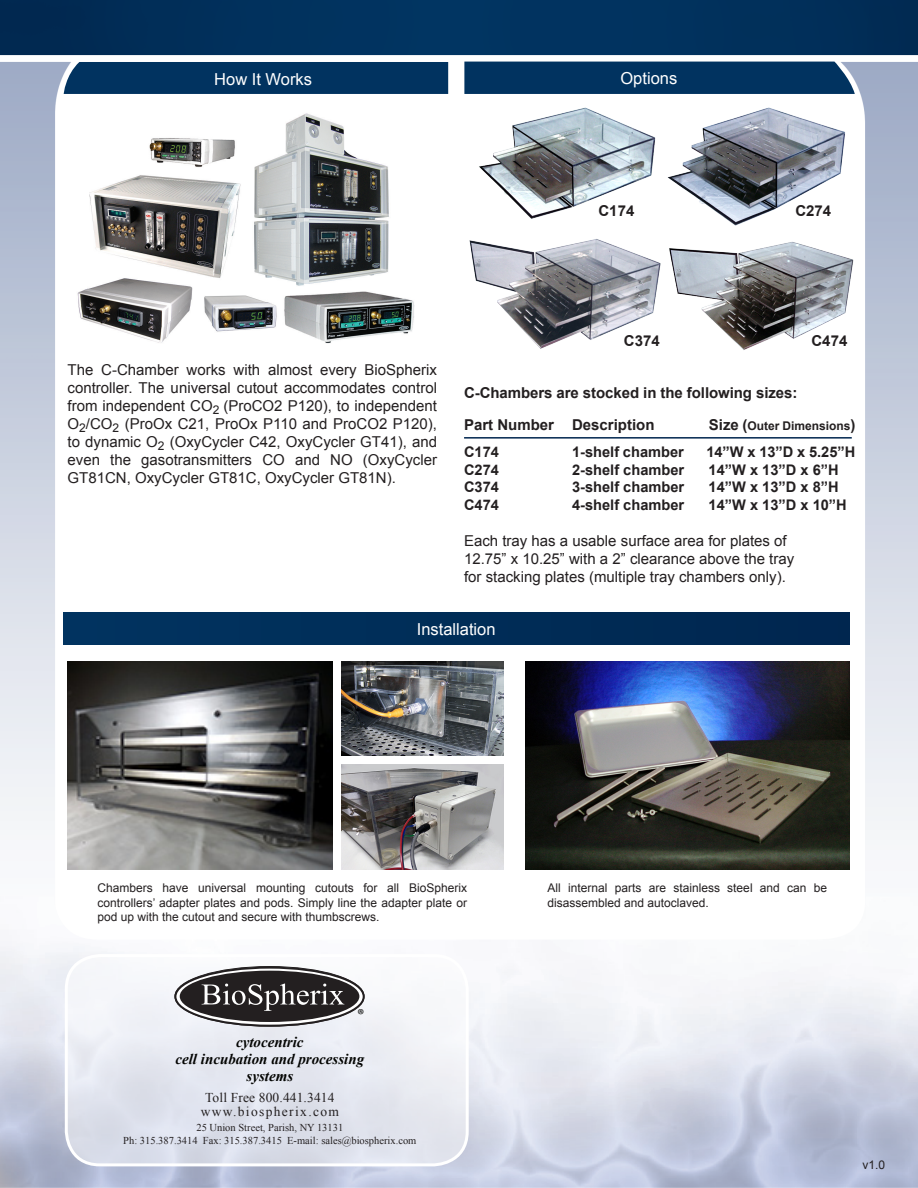
<style>
.page{position:relative;width:918px;height:1188px;background:#fff}
.page>*{position:absolute;margin:0;border:0;box-sizing:border-box;transform-origin:0 0}
.Mini_Headings{font:16.5px "Arial";color:#fff}
.t1{font:16.05px "Myriad Pro";color:#050705}
.t2{font:15px/18px "Arial";color:#231f20;text-align:justify}
.t3{font:700 15px "Arial";color:#231f20}
.t4{font:italic 700 15px/17.1px "Times New Roman";color:#040503;text-align:center}
.t5{font:700 14.7px "Arial";color:#231f20}
.t6{font:13.5px/13.5px "Times New Roman";letter-spacing:.055em;color:#231f20;text-align:center}
.Captions{font:12px/14.4px "Arial";color:#231f20}
.t7{font:700 12px "Arial";color:#231f20}
.t8{font:10.5px/13.5px "Times New Roman";color:#231f20;text-align:center}
.s1{font-size:15px}
</style>
<div class="page">
<img style="left:0;top:0;width:918px;height:870px">
<div style="left:66px;top:956px;width:401px;height:209px;background:linear-gradient(to bottom,#f8f8fa,#d8dce9);border-radius:34px"></div>
<svg style="left:175px;top:967px;width:189px;height:59px"></svg>
<div style="left:180px;top:971px;width:179px;height:51px;background:#231f20;border-radius:50%"></div>
<div style="left:174px;top:967px;width:191px;height:60px;border:2px solid #231f20;border-radius:50%"></div>
<svg style="left:202px;top:984px;width:142px;height:27px"></svg>
<div style="left:65px;top:954px;width:404px;height:212px;border:3px solid #fff;border-radius:34px"></div>
<img style="left:666px;top:236px;width:189px;height:115px">
<img style="left:468px;top:237px;width:194px;height:113px">
<img style="left:666px;top:105px;width:183px;height:123px">
<img style="left:475px;top:104px;width:184px;height:118px">
<img style="left:525px;top:662px;width:324px;height:208px">
<div style="left:464px;top:62px;width:391px;height:32px;background:#013360"></div>
<div style="left:64px;top:62px;width:384px;height:32px;background:#013360"></div>
<div style="left:63px;top:612px;width:786px;height:33px;background:#002d57"></div>
<hr style="left:464px;top:437px;width:388px;height:2px;background:#00264f">
<img style="left:64px;top:107px;width:369px;height:248px">
<img style="left:341px;top:765px;width:162px;height:105px">
<img style="left:341px;top:662px;width:162px;height:94px">
<img style="left:68px;top:662px;width:265px;height:208px">
<p class="Mini_Headings" style="left:214px;top:68px;width:99px">How It Works</p>
<p class="Mini_Headings" style="left:620px;top:67px;width:58px">Options</p>
<p class="t3" style="left:598px;top:201px;width:37px">C174</p>
<p class="t3" style="left:624px;top:331px;width:37px">C374</p>
<p class="t3" style="left:795px;top:201px;width:37px">C274</p>
<p class="t3" style="left:812px;top:331px;width:37px">C474</p>
<p class="t2" style="left:68px;top:361px;width:371px">The C-Chamber works with almost every BioSpherix controller. The universal cutout accommodates control from independent CO<sub>2</sub> (ProCO2 P120), to independent O<sub>2</sub>/CO<sub>2</sub> (ProOx C21, ProOx P110 and ProCO2 P120), to dynamic O<sub>2</sub> (OxyCycler C42, OxyCycler GT41), and even the gasotransmitters CO and NO (OxyCycler GT81CN, OxyCycler GT81C, OxyCycler GT81N).</p>
<p class="t3" style="left:464px;top:383px;width:335px">C-Chambers are stocked in the following sizes:</p>
<p class="t3" style="left:464px;top:415px;width:192px">Part Number Description</p>
<p class="t7" style="left:709px;top:418px;width:148px"><span class="s1">Size (</span>Outer Dimensions<span class="s1">)</span></p>
<p class="t5" style="left:464px;top:442px;width:36px">C174</p>
<p class="t5" style="left:572px;top:442px;width:113px">1-shelf chamber</p>
<p class="t5" style="left:706px;top:442px;width:151px">14”W x 13”D x 5.25”H</p>
<p class="t5" style="left:464px;top:460px;width:36px">C274</p>
<p class="t5" style="left:572px;top:460px;width:114px">2-shelf chamber</p>
<p class="t5" style="left:709px;top:460px;width:132px">14”W x 13”D x 6”H</p>
<p class="t5" style="left:464px;top:477px;width:36px">C374</p>
<p class="t5" style="left:572px;top:477px;width:114px">3-shelf chamber</p>
<p class="t5" style="left:709px;top:477px;width:132px">14”W x 13”D x 8”H</p>
<p class="t5" style="left:464px;top:495px;width:36px">C474</p>
<p class="t5" style="left:572px;top:495px;width:114px">4-shelf chamber</p>
<p class="t5" style="left:709px;top:495px;width:140px">14”W x 13”D x 10”H</p>
<p class="t2" style="left:464px;top:532px;width:324px">Each tray has a usable surface area for plates of</p>
<p class="t2" style="left:464px;top:550px;width:332px">12.75” x 10.25” with a 2” clearance above the tray</p>
<p class="t2" style="left:464px;top:568px;width:323px">for stacking plates (multiple tray chambers only).</p>
<p class="Mini_Headings" style="left:417px;top:618px;width:80px">Installation</p>
<p class="Captions" style="left:97px;top:881px;width:371px;text-align:justify">Chambers have universal mounting cutouts for all BioSpherix controllers’ adapter plates and pods. Simply line the adapter plate or pod up with the cutout and secure with thumbscrews.</p>
<p class="t1" style="left:358px;top:1005px;width:8px">®</p>
<p class="t4" style="left:175px;top:1033px;width:190px">cytocentric<br>cell incubation and processing systems</p>
<p class="t6" style="left:201px;top:1091px;width:140px">Toll Free 800.441.3414 www.biospherix.com</p>
<p class="t8" style="left:123px;top:1120px;width:295px">25 Union Street, Parish, NY 13131<br>Ph: 315.387.3414 Fax: 315.387.3415 E-mail: sales@biospherix.com</p>
<p class="Captions" style="left:547px;top:881px;width:281px">All internal parts are stainless steel and can be disassembled and autoclaved.</p>
<p class="Captions" style="left:863px;top:1157px;width:24px">v1.0</p>
</div>
